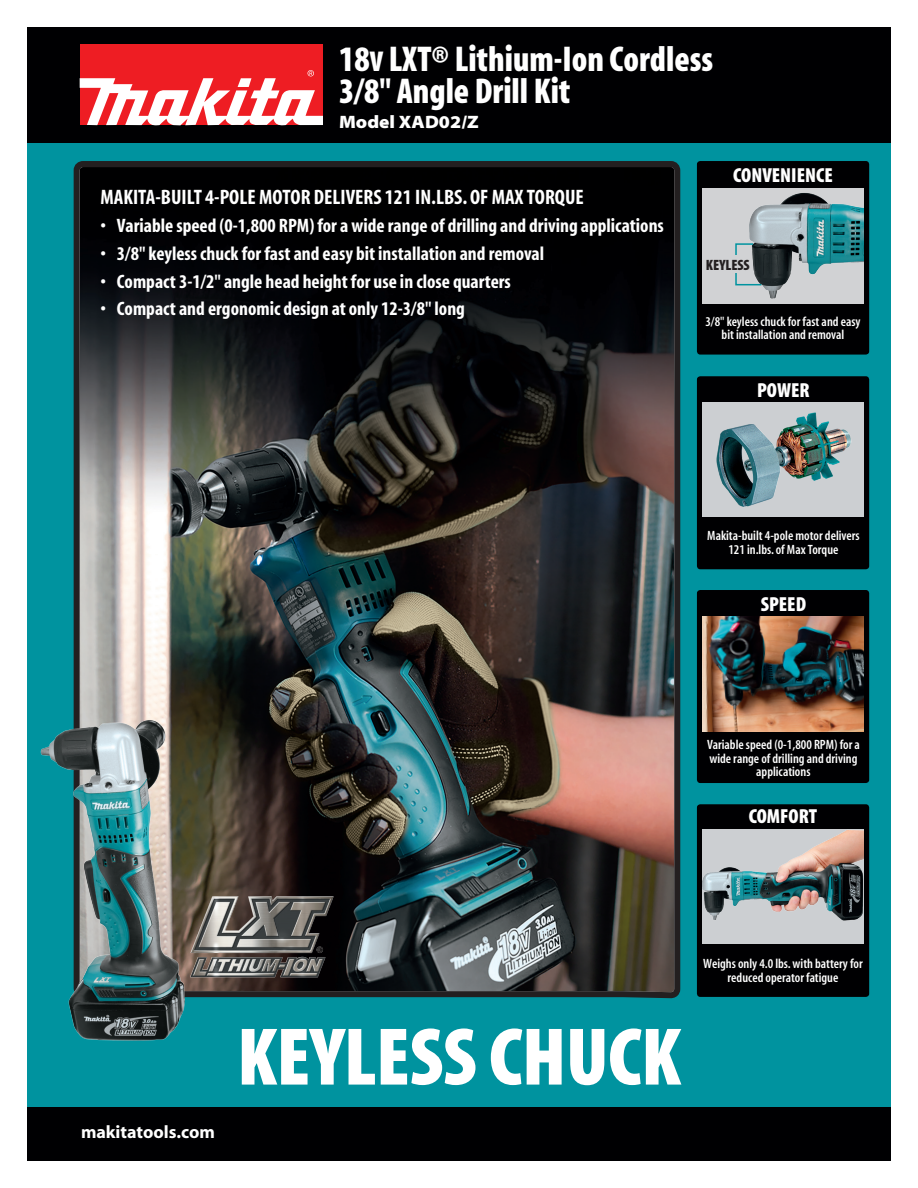
<style>
.page{position:relative;width:918px;height:1188px;background:#fff}
.page>*{position:absolute;margin:0;border:0;box-sizing:border-box;transform-origin:0 0}
.t1{font:82.5px "Myriad MM 830 300";letter-spacing:-.005em;color:#fff}
.t2{font:36px/31.5px "Myriad MM 830 300";color:#fff;scale:.96 1}
.t3{font:21px "Myriad MM 700 300";color:#fff}
.t4{font:20.4px "Myriad MM 830 300";color:#fff}
.t5{font:19.5px "Myriad MM 700 300";color:#fff}
.t6{font:18px "Myriad MM 700 600";color:#fff}
.t7{font:18px "Myriad MM 830 700";color:#fff}
.t8{font:15px "Myriad MM 830 300";color:#231f20}
.t9{font:13.5px/13.5px "Myriad MM 565 300";color:#fff;text-align:center}
.s1{font-size:28.8px}
</style>
<div class="page">
<div style="left:27px;top:27px;width:864px;height:1134px;background:#00939f"></div>
<div style="left:27px;top:27px;width:864px;height:115px;background:#000002"></div>
<div style="left:697px;top:804px;width:172px;height:193px;background:#000002;border-radius:3px"></div>
<div style="left:697px;top:590px;width:172px;height:193px;background:#000002;border-radius:3px"></div>
<div style="left:697px;top:376px;width:172px;height:193px;background:#000002;border-radius:3px"></div>
<div style="left:697px;top:161px;width:172px;height:194px;background:#000002;border-radius:3px"></div>
<div style="left:27px;top:1107px;width:864px;height:54px;background:#000002"></div>
<div style="left:80px;top:44px;width:243px;height:81px;background:#ee1d23"></div>
<svg style="left:80px;top:70px;width:243px;height:55px"></svg>
<img style="left:73px;top:161px;width:608px;height:838px">
<img style="left:703px;top:829px;width:161px;height:115px">
<img style="left:702px;top:616px;width:162px;height:115px">
<img style="left:703px;top:403px;width:160px;height:114px">
<img style="left:40px;top:701px;width:158px;height:340px">
<div style="left:702px;top:188px;width:162px;height:116px;background:#d1d2d4"></div>
<img style="left:749px;top:193px;width:115px;height:106px">
<svg style="left:735px;top:243px;width:28px;height:43px"></svg>
<div style="left:705px;top:255px;width:46px;height:18px;background:#d1d2d4"></div>
<img style="left:187px;top:892px;width:149px;height:89px">
<h2 class="t2" style="left:339px;top:45px;width:391px">18<span class="s1">V</span> LXT® Lithium-Ion Cordless<br>3/8" Angle Drill Kit</h2>
<h3 class="t7" style="left:339px;top:114px;width:141px">Model XAD02/Z</h3>
<h3 class="t4" style="left:733px;top:166px;width:101px">CONVENIENCE</h3>
<h3 class="t3" style="left:100px;top:187px;width:485px">MAKITA-BUILT 4-POLE MOTOR DELIVERS 121 IN.LBS. OF MAX TORQUE</h3>
<h3 class="t5" style="left:100px;top:216px;width:565px">• Variable speed (0-1,800 RPM) for a wide range of drilling and driving applications</h3>
<h3 class="t5" style="left:100px;top:244px;width:445px">• 3/8" keyless chuck for fast and easy bit installation and removal</h3>
<h3 class="t5" style="left:100px;top:272px;width:412px">• Compact 3-1/2" angle head height for use in close quarters</h3>
<h3 class="t5" style="left:100px;top:299px;width:366px">• Compact and ergonomic design at only 12-3/8" long</h3>
<p class="t8" style="left:706px;top:257px;width:46px">KEYLESS</p>
<p class="t9" style="left:705px;top:315px;width:157px">3/8" keyless chuck for fast and easy bit installation and removal</p>
<h3 class="t4" style="left:757px;top:380px;width:54px">POWER</h3>
<p class="t9" style="left:707px;top:530px;width:154px">Makita-built 4-pole motor delivers<br>121 in.lbs. of Max Torque</p>
<h3 class="t4" style="left:761px;top:594px;width:47px">SPEED</h3>
<p class="t9" style="left:707px;top:739px;width:154px">Variable speed (0-1,800 RPM) for a wide range of drilling and driving applications</p>
<h3 class="t4" style="left:749px;top:806px;width:70px">COMFORT</h3>
<h3 class="t6" style="left:81px;top:1124px;width:136px">makitatools.com</h3>
<h1 class="t1" style="left:237px;top:1017px;width:445px">KEYLESS CHUCK</h1>
<p class="t9" style="left:703px;top:958px;width:161px">Weighs only 4.0 lbs. with battery for reduced operator fatigue</p>
</div>
